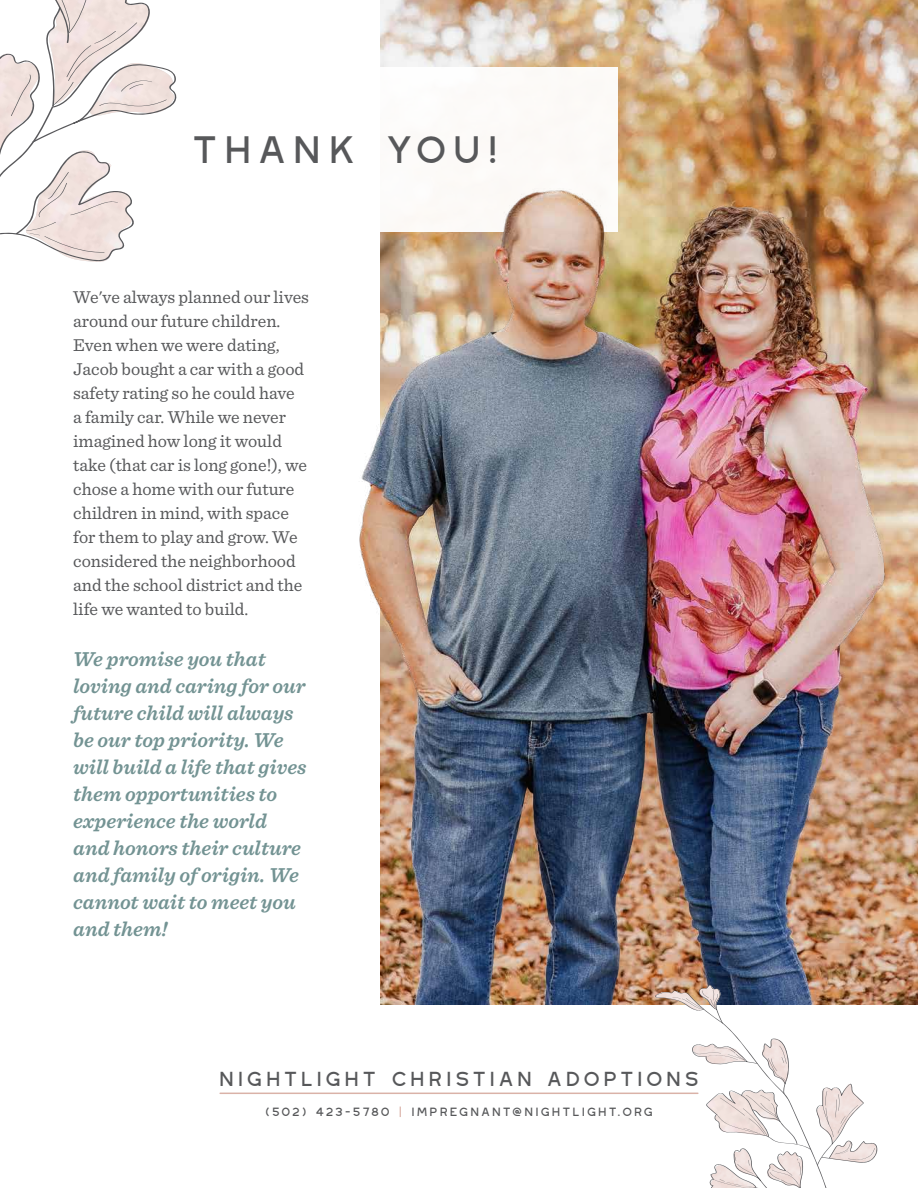
<style>
.page{position:relative;width:918px;height:1188px;background:#fff}
.page>*{position:absolute;margin:0;border:0;box-sizing:border-box;transform-origin:0 0}
.t1{font:200 48px "Westmount";color:#57585a}
.t2{font:200 25.5px "Westmount";color:#57585a}
.t3{font:italic 600 21px/27px "Sentinel";color:#739393}
.t4{font:18px/24px "Sentinel";color:#57585a}
.t5{font:200 15px "Westmount";color:#57585a}
.s1{color:#dab2a8}
</style>
<div class="page">
<img style="left:380px;top:0;width:538px;height:1004px">
<div style="left:73px;top:68px;width:545px;height:164px;background:#fff"></div>
<svg style="left:0;top:0;width:177px;height:262px"></svg>
<svg style="left:94px;top:31px;width:22px;height:13px"></svg>
<img style="left:359px;top:138px;width:537px;height:866px">
<hr style="left:220px;top:1093px;width:478px;height:1px;background:#dab2a8">
<svg style="left:655px;top:985px;width:223px;height:203px"></svg>
<h1 class="t1" style="left:189px;top:123px;width:314px">THANK YOU!</h1>
<p class="t4" style="left:73px;top:284px;width:237px">We've always planned our lives around our future children.<br>Even when we were dating,<br>Jacob bought a car with a good safety rating so he could have<br>a family car. While we never imagined how long it would take (that car is long gone!), we chose a home with our future children in mind, with space for them to play and grow. We considered the neighborhood and the school district and the life we wanted to build.</p>
<p class="t3" style="left:73px;top:644px;width:235px">We promise you that loving and caring for our future child will always be our top priority. We will build a life that gives them opportunities to experience the world and honors their culture and family of origin. We cannot wait to meet you and them!</p>
<h2 class="t2" style="left:217px;top:1065px;width:485px">NIGHTLIGHT CHRISTIAN ADOPTIONS</h2>
<p class="t5" style="left:264px;top:1104px;width:391px">(502) 423-5780 <span class="s1">|</span> IMPREGNANT@NIGHTLIGHT.ORG</p>
</div>
